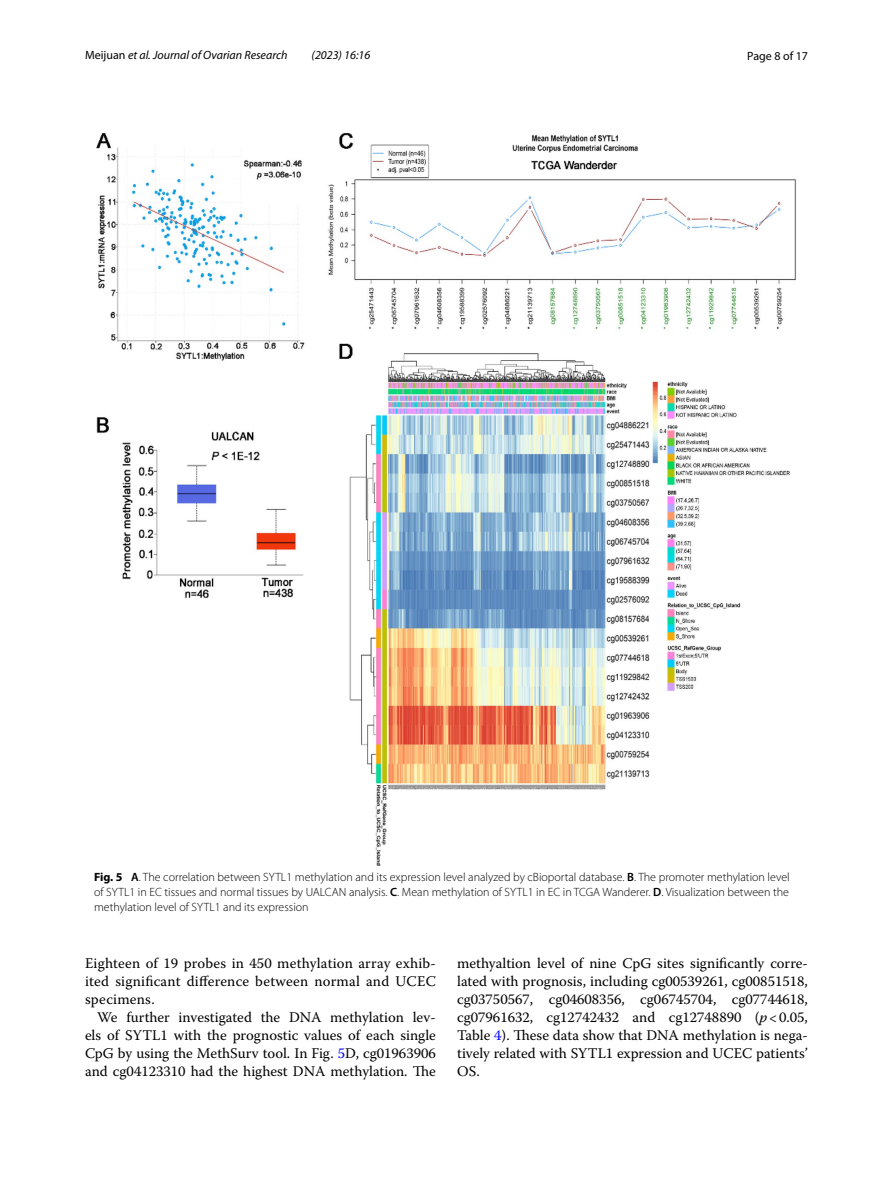
<style>
.page{position:relative;width:893px;height:1187px;background:#fff}
.page>*{position:absolute;margin:0;border:0;box-sizing:border-box;transform-origin:0 0}
.t1{font:14.7px/18px "Warnock Pro";color:#000;text-align:justify}
.t2{font:300 12px/15px "Myriad Pro";color:#000;text-align:justify}
.t3{font:italic 12px "Myriad Pro";color:#000}
.t4{font:12px "Myriad Pro";color:#000}
.s1{font-style:normal}
.s2{font-weight:700}
.s3{font-weight:600}
.s4{color:#00f}
.s5{font-style:italic}
</style>
<div class="page">
<img style="left:96px;top:133px;width:700px;height:732px">
<p class="t3" style="left:85px;top:48px;width:204px"><span class="s1">Meijuan</span> et al. Journal of Ovarian Research</p>
<p class="t3" style="left:312px;top:48px;width:60px">(2023) 16:16</p>
<p class="t4" style="left:747px;top:48px;width:62px">Page 8 of 17</p>
<p class="t2" style="left:94px;top:869px;width:697px"><span class="s2">Fig. 5</span> <span class="s3">A</span>. The correlation between SYTL1 methylation and its expression level analyzed by cBioportal database. <span class="s3">B</span>. The promoter methylation level of SYTL1 in EC tissues and normal tissues by UALCAN analysis. <span class="s3">C</span>. Mean methylation of SYTL1 in EC in TCGA Wanderer. <span class="s3">D</span>. Visualization between the methylation level of SYTL1 and its expression</p>
<p class="t1" style="left:85px;top:953px;width:352px">Eighteen of 19 probes in 450 methylation array exhib&shy;ited significant difference between normal and UCEC specimens.</p>
<p class="t1" style="left:85px;top:1007px;width:352px;text-indent:12px">We further investigated the DNA methylation lev&shy;els of SYTL1 with the prognostic values of each single CpG by using the MethSurv tool. In Fig. <span class="s4">5</span>D, cg01963906 and cg04123310 had the highest DNA methylation. The</p>
<p class="t1" style="left:457px;top:953px;width:352px">methyaltion level of nine CpG sites significantly corre&shy;lated with prognosis, including cg00539261, cg00851518, cg03750567, cg04608356, cg06745704, cg07744618, cg07961632, cg12742432 and cg12748890 (<span class="s5">p</span>&lt;0.05, Table <span class="s4">4</span>). These data show that DNA methylation is nega&shy;tively related with SYTL1 expression and UCEC patients’ OS.</p>
</div>
